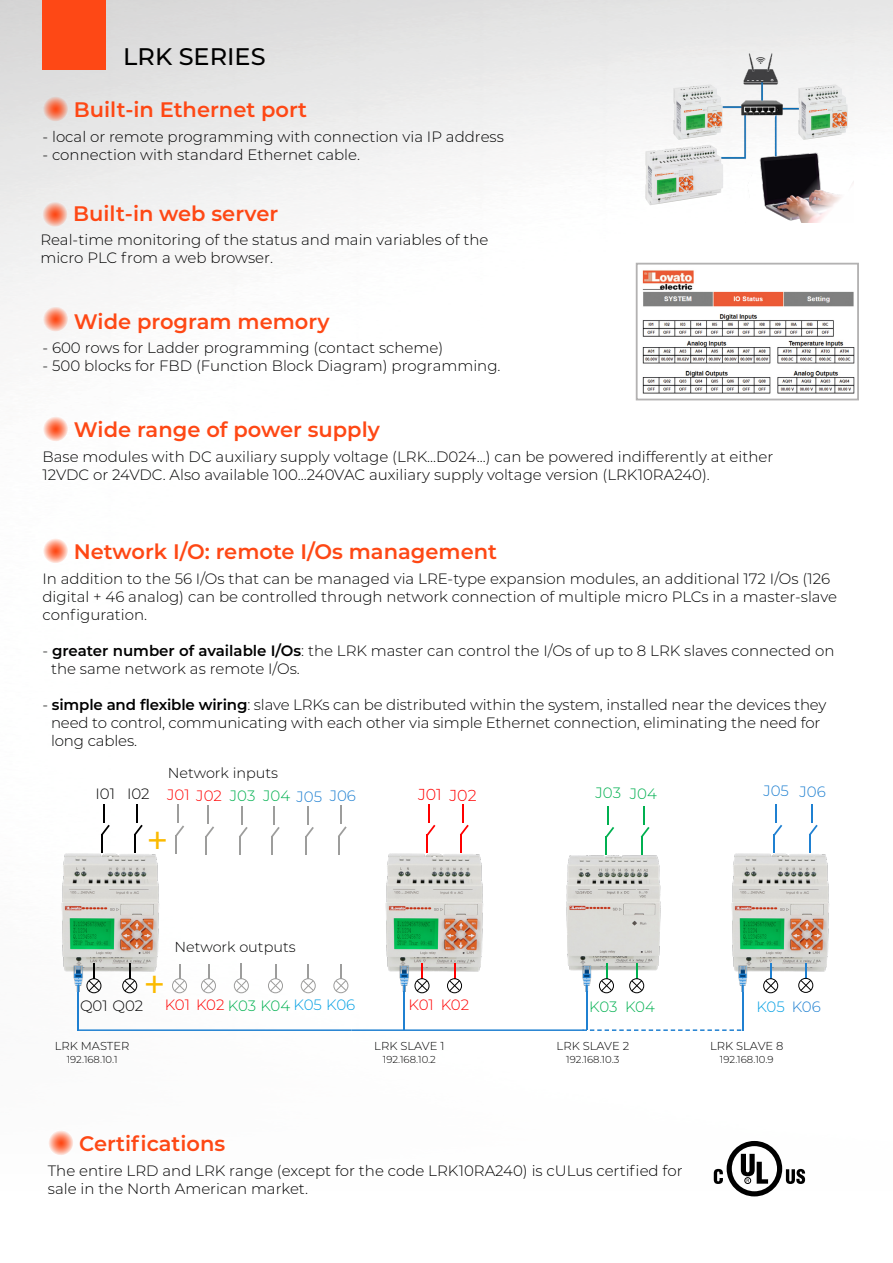
<style>
.page{position:relative;width:893px;height:1263px;background:#fff}
.page>*{position:absolute;margin:0;border:0;box-sizing:border-box;transform-origin:0 0}
.t1{font:600 semi-condensed 32.4px "Myriad Pro";color:#fbba00}
.t2{font:500 24px "Montserrat";color:#000}
.t3{font:600 21px "Montserrat";color:#fe4815}
.t4{font:300 15.9px "Montserrat";color:#f00}
.t5{font:300 15px/18px "Montserrat";color:#000}
.t6{font:300 15px "Montserrat";color:#f00}
.t7{font:300 15px "Montserrat";letter-spacing:-.005em;color:#00b050}
.t8{font:300 15px "Montserrat";letter-spacing:-.01em;color:#009fe3}
.t9{font:300 15px "Montserrat";color:#1f80d1}
.t10{font:300 14.4px "Montserrat";color:#000}
.t11{font:300 11.55px "Montserrat";color:#000}
.t12{font:300 10.05px "Montserrat";color:#000}
.s1{font-weight:600}
.s2{color:#00b050}
.s3{color:#1f80d1}
.s4{color:#009fe3}
</style>
<div class="page">
<img style="left:0;top:0;width:893px;height:1197px">
<img style="left:892px;top:549px;width:1px;height:311px">
<svg style="left:42px;top:95px;width:27px;height:27px"></svg>
<svg style="left:41px;top:200px;width:27px;height:28px"></svg>
<svg style="left:42px;top:305px;width:27px;height:27px"></svg>
<img style="left:639px;top:266px;width:217px;height:131px">
<div style="left:636px;top:263px;width:223px;height:137px;border:2px solid #b3b2b2"></div>
<svg style="left:42px;top:537px;width:27px;height:27px"></svg>
<img style="left:385px;top:842px;width:99px;height:141px">
<img style="left:731px;top:842px;width:99px;height:141px">
<img style="left:61px;top:842px;width:99px;height:141px">
<img style="left:545px;top:845px;width:137px;height:136px">
<img style="left:70px;top:963px;width:16px;height:29px">
<img style="left:396px;top:963px;width:16px;height:29px">
<img style="left:578px;top:963px;width:17px;height:29px">
<hr style="left:77px;top:991px;width:2px;height:39px;background:#1f80d1">
<hr style="left:403px;top:991px;width:2px;height:39px;background:#1f80d1">
<hr style="left:586px;top:991px;width:1px;height:39px;background:#1f80d1">
<div style="left:629px;top:978px;width:15px;height:15px;border:1px solid #000;border-radius:50%"></div>
<svg style="left:631px;top:963px;width:12px;height:29px"></svg>
<div style="left:599px;top:978px;width:15px;height:15px;border:1px solid #000;border-radius:50%"></div>
<svg style="left:600px;top:963px;width:12px;height:29px"></svg>
<div style="left:447px;top:978px;width:15px;height:15px;border:1px solid #000;border-radius:50%"></div>
<svg style="left:449px;top:963px;width:12px;height:29px"></svg>
<div style="left:415px;top:978px;width:14px;height:15px;border:1px solid #000;border-radius:50%"></div>
<svg style="left:416px;top:963px;width:12px;height:29px"></svg>
<div style="left:122px;top:978px;width:15px;height:15px;border:1px solid #000;border-radius:50%"></div>
<svg style="left:124px;top:963px;width:12px;height:29px"></svg>
<div style="left:87px;top:978px;width:14px;height:15px;border:1px solid #000;border-radius:50%"></div>
<svg style="left:88px;top:963px;width:12px;height:29px"></svg>
<div style="left:172px;top:978px;width:15px;height:15px;border:1px solid #9d9d9c;border-radius:50%"></div>
<svg style="left:174px;top:964px;width:12px;height:28px"></svg>
<div style="left:201px;top:978px;width:15px;height:15px;border:1px solid #9d9d9c;border-radius:50%"></div>
<svg style="left:202px;top:964px;width:13px;height:28px"></svg>
<div style="left:234px;top:978px;width:15px;height:15px;border:1px solid #9d9d9c;border-radius:50%"></div>
<svg style="left:235px;top:963px;width:12px;height:29px"></svg>
<div style="left:268px;top:978px;width:15px;height:15px;border:1px solid #9d9d9c;border-radius:50%"></div>
<svg style="left:269px;top:964px;width:13px;height:28px"></svg>
<div style="left:301px;top:978px;width:15px;height:15px;border:1px solid #9d9d9c;border-radius:50%"></div>
<svg style="left:302px;top:964px;width:12px;height:28px"></svg>
<div style="left:334px;top:978px;width:14px;height:15px;border:1px solid #9d9d9c;border-radius:50%"></div>
<svg style="left:335px;top:964px;width:12px;height:28px"></svg>
<hr style="left:742px;top:992px;width:1px;height:38px;background:#1f80d1">
<img style="left:734px;top:963px;width:16px;height:29px">
<div style="left:763px;top:978px;width:15px;height:15px;border:1px solid #000;border-radius:50%"></div>
<svg style="left:765px;top:964px;width:12px;height:28px"></svg>
<div style="left:798px;top:978px;width:15px;height:15px;border:1px solid #000;border-radius:50%"></div>
<svg style="left:800px;top:963px;width:12px;height:28px"></svg>
<svg style="left:773px;top:804px;width:9px;height:48px"></svg>
<svg style="left:641px;top:806px;width:9px;height:49px"></svg>
<svg style="left:605px;top:806px;width:9px;height:49px"></svg>
<svg style="left:460px;top:804px;width:9px;height:48px"></svg>
<svg style="left:427px;top:804px;width:8px;height:48px"></svg>
<svg style="left:271px;top:806px;width:9px;height:49px"></svg>
<svg style="left:305px;top:806px;width:9px;height:49px"></svg>
<svg style="left:338px;top:806px;width:9px;height:48px"></svg>
<svg style="left:239px;top:806px;width:9px;height:49px"></svg>
<svg style="left:205px;top:806px;width:9px;height:48px"></svg>
<svg style="left:175px;top:805px;width:9px;height:48px"></svg>
<svg style="left:134px;top:804px;width:9px;height:48px"></svg>
<svg style="left:101px;top:804px;width:9px;height:48px"></svg>
<svg style="left:809px;top:804px;width:9px;height:48px"></svg>
<svg style="left:42px;top:415px;width:27px;height:27px"></svg>
<div style="left:43px;top:0;width:63px;height:70px;background:#fe4815"></div>
<img style="left:693px;top:49px;width:155px;height:175px">
<img style="left:658px;top:145px;width:51px;height:5px">
<img style="left:673px;top:84px;width:50px;height:56px">
<img style="left:798px;top:84px;width:50px;height:56px">
<img style="left:745px;top:150px;width:109px;height:72px">
<svg style="left:584px;top:1029px;width:157px;height:2px"></svg>
<hr style="left:352px;top:1029px;width:232px;height:2px;background:#1f80d1">
<hr style="left:77px;top:1029px;width:275px;height:2px;background:#1f80d1">
<svg style="left:47px;top:1129px;width:27px;height:27px"></svg>
<svg style="left:714px;top:1169px;width:9px;height:15px"></svg>
<svg style="left:741px;top:1154px;width:27px;height:30px"></svg>
<svg style="left:786px;top:1169px;width:19px;height:15px"></svg>
<div style="left:727px;top:1141px;width:55px;height:55px;border:5px solid #000;border-radius:50%"></div>
<div style="left:745px;top:1177px;width:6px;height:7px;border:1px solid #000;border-radius:50%"></div>
<h2 class="t2" style="left:123px;top:40px;width:144px">LRK SERIES</h2>
<h3 class="t3" style="left:74px;top:95px;width:235px">Built-in Ethernet port</h3>
<p class="t5" style="left:43px;top:128px;width:463px">- local or remote programming with connection via IP address</p>
<p class="t5" style="left:43px;top:146px;width:319px">- connection with standard Ethernet cable.</p>
<h3 class="t3" style="left:73px;top:199px;width:206px">Built-in web server</h3>
<p class="t5" style="left:40px;top:230px;width:450px">Real-time monitoring of the status and main variables of the micro PLC from a web browser.</p>
<h3 class="t3" style="left:74px;top:306px;width:257px">Wide program memory</h3>
<p class="t5" style="left:43px;top:338px;width:402px">- 600 rows for Ladder programming (contact scheme)</p>
<p class="t5" style="left:43px;top:356px;width:460px">- 500 blocks for FBD (Function Block Diagram) programming.</p>
<h3 class="t3" style="left:74px;top:414px;width:308px">Wide range of power supply</h3>
<p class="t5" style="left:43px;top:448px;width:732px">Base modules with DC auxiliary supply voltage (LRK...D024...) can be powered indifferently at either<br>12VDC or 24VDC. Also available 100...240VAC auxiliary supply voltage version (LRK10RA240).</p>
<h3 class="t3" style="left:74px;top:536px;width:425px">Network I/O: remote I/Os management</h3>
<p class="t5" style="left:43px;top:569px;width:796px">In addition to the 56 I/Os that can be managed via LRE-type expansion modules, an additional 172 I/Os (126 digital + 46 analog) can be controlled through network connection of multiple micro PLCs in a master-slave configuration.</p>
<p class="t5" style="left:51px;top:641px;width:785px;text-indent:-9px">- <span class="s1">greater number of available I/Os</span>: the LRK master can control the I/Os of up to 8 LRK slaves connected on the same network as remote I/Os.</p>
<p class="t5" style="left:51px;top:695px;width:777px;text-indent:-9px">- <span class="s1">simple and flexible wiring</span>: slave LRKs can be distributed within the system, installed near the devices they need to control, communicating with each other via simple Ethernet connection, eliminating the need for long cables.</p>
<p class="t5" style="left:96px;top:784px;width:56px">I01 I02</p>
<h1 class="t1" style="left:148px;top:817px;width:21px">+</h1>
<p class="t10" style="left:168px;top:763px;width:112px">Network inputs</p>
<p class="t9" style="left:763px;top:781px;width:64px">J05 J06</p>
<p class="t4" style="left:418px;top:784px;width:60px">J01 J02</p>
<p class="t7" style="left:596px;top:783px;width:63px">J03 J04</p>
<p class="t6" style="left:167px;top:785px;width:190px">J01 J02 <span class="s2">J03 J04</span> <span class="s3">J05 J06</span></p>
<h1 class="t1" style="left:145px;top:962px;width:21px">+</h1>
<p class="t10" style="left:175px;top:937px;width:123px">Network outputs</p>
<p class="t5" style="left:80px;top:996px;width:65px">Q01 Q02</p>
<p class="t6" style="left:408px;top:994px;width:62px">K01 K02</p>
<p class="t7" style="left:589px;top:996px;width:67px">K03 K04</p>
<p class="t11" style="left:55px;top:1038px;width:76px">LRK MASTER</p>
<p class="t12" style="left:67px;top:1052px;width:52px">192.168.10.1</p>
<p class="t6" style="left:165px;top:995px;width:192px">K01 K02 <span class="s2">K03 K04</span> <span class="s4">K05 K06</span></p>
<p class="t11" style="left:374px;top:1038px;width:72px">LRK SLAVE 1</p>
<p class="t12" style="left:383px;top:1052px;width:55px">192.168.10.2</p>
<p class="t11" style="left:557px;top:1038px;width:74px">LRK SLAVE 2</p>
<p class="t12" style="left:566px;top:1052px;width:55px">192.168.10.3</p>
<h3 class="t3" style="left:79px;top:1128px;width:148px">Certifications</h3>
<p class="t5" style="left:48px;top:1161px;width:636px">The entire LRD and LRK range (except for the code LRK10RA240) is cULus certified for sale in the North American market.</p>
<p class="t8" style="left:756px;top:996px;width:66px">K05 <span class="s3">K06</span></p>
<p class="t11" style="left:710px;top:1038px;width:75px">LRK SLAVE 8</p>
<p class="t12" style="left:720px;top:1052px;width:55px">192.168.10.9</p>
</div>
